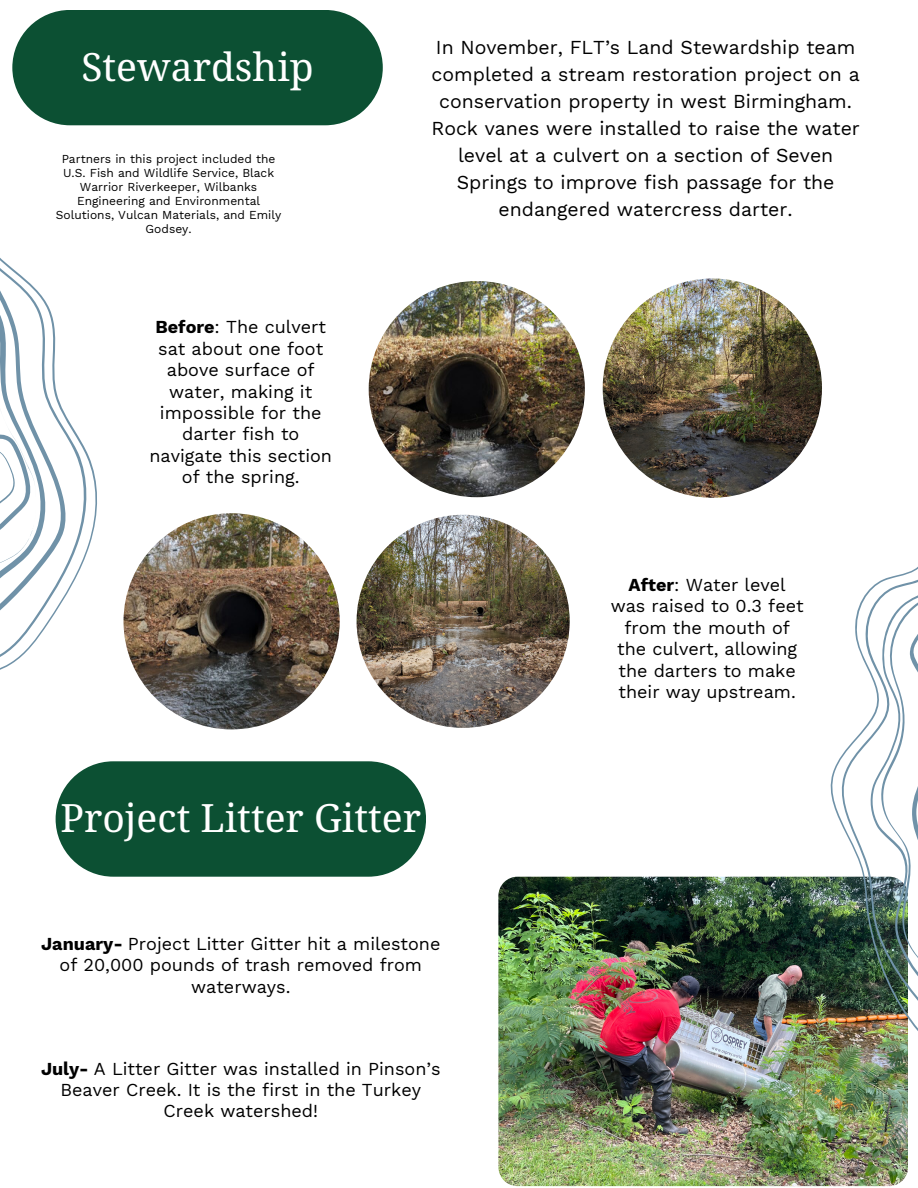
<style>
.page{position:relative;width:918px;height:1188px;background:#fff}
.page>*{position:absolute;margin:0;border:0;box-sizing:border-box;transform-origin:0 0}
.t1{font:39px "Noto Serif";color:#fff}
.t2{font:19.5px/27px "Work Sans";color:#000;text-align:center}
.t3{font:18px/21.3px "Work Sans";color:#000;text-align:center}
.t4{font:12px/14px "Work Sans";color:#000;text-align:center}
.s1{font-weight:700}
</style>
<div class="page">
<img style="left:498px;top:877px;width:328px;height:309px">
<div style="left:56px;top:761px;width:370px;height:116px;background:#0c5033;border-radius:58px"></div>
<img style="left:826px;top:566px;width:92px;height:621px">
<img style="left:124px;top:513px;width:216px;height:216px;border-radius:50%">
<img style="left:369px;top:281px;width:216px;height:216px;border-radius:50%">
<img style="left:603px;top:278px;width:219px;height:220px;border-radius:50%">
<img style="left:357px;top:515px;width:213px;height:213px;border-radius:50%">
<div style="left:12px;top:10px;width:371px;height:115px;background:#0c5033;border-radius:58px"></div>
<svg style="left:0;top:10px;width:100px;height:660px"></svg>
<p class="t1" style="left:81px;top:39px;width:234px">Stewardship</p>
<h1 class="t4" style="left:56px;top:152px;width:227px">Partners in this project included the<br>U.S. Fish and Wildlife Service, Black<br>Warrior Riverkeeper, Wilbanks<br>Engineering and Environmental<br>Solutions, Vulcan Materials, and Emily<br>Godsey.</h1>
<p class="t3" style="left:149px;top:317px;width:184px"><span class="s1">Before</span>: The culvert sat about one foot above surface of water, making it impossible for the darter fish to navigate this section of the spring.</p>
<h2 class="t2" style="left:431px;top:34px;width:430px">In November, FLT’s Land Stewardship team completed a stream restoration project on a conservation property in west Birmingham.<br>Rock vanes were installed to raise the water level at a culvert on a section of Seven Springs to improve fish passage for the endangered watercress darter.</h2>
<p class="t3" style="left:611px;top:574px;width:194px"><span class="s1">After</span>: Water level was raised to 0.3 feet from the mouth of the culvert, allowing the darters to make their way upstream.</p>
<p class="t1" style="left:61px;top:791px;width:362px">Project Litter Gitter</p>
<h2 class="t3" style="left:41px;top:933px;width:401px"><span class="s1">January-</span> Project Litter Gitter hit a milestone of 20,000 pounds of trash removed from waterways.</h2>
<p class="t3" style="left:41px;top:1058px;width:401px"><span class="s1">July-</span> A Litter Gitter was installed in Pinson’s<br>Beaver Creek. It is the first in the Turkey<br>Creek watershed!</p>
</div>
